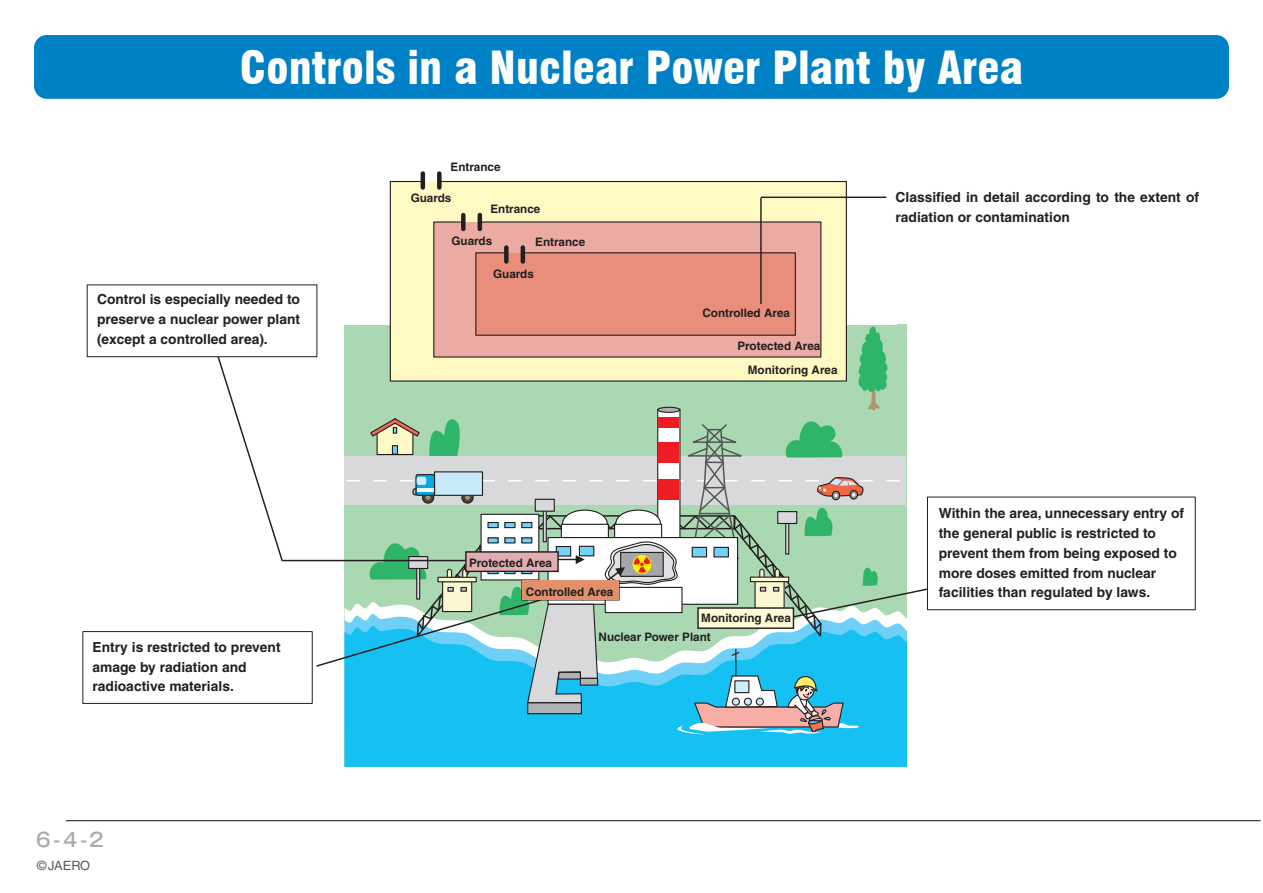
<style>
.page{position:relative;width:1263px;height:893px;background:#fff}
.page>*{position:absolute;margin:0;border:0;box-sizing:border-box;transform-origin:0 0}
.t1{font:900 condensed 44.7px "Swiss 721 BT";color:#fff}
.t2{font:500 19.2px "Gothic MB101 Pro";color:#a8a9ad}
.t3{font:700 13.8px/19.8px "Helvetica";color:#231f20}
.t4{font:12.75px "Helvetica";letter-spacing:-.01em;color:#57585a}
.t5{font:700 11.7px/18.9px "Helvetica";color:#231f20}
</style>
<div class="page">
<div style="left:34px;top:35px;width:1195px;height:64px;background:#0080c5;border-radius:13px"></div>
<hr style="left:66px;top:820px;width:1195px;height:1px;background:#231f20">
<svg style="left:389px;top:180px;width:458px;height:72px;fill:#fffac4"></svg>
<svg style="left:433px;top:221px;width:389px;height:31px;fill:#ebaba3"></svg>
<div style="left:504px;top:247px;width:5px;height:14px;background:#231f20"></div>
<hr style="left:521px;top:247px;width:4px;height:14px;background:#231f20">
<div style="left:461px;top:215px;width:5px;height:14px;background:#231f20"></div>
<hr style="left:478px;top:215px;width:4px;height:14px;background:#231f20">
<hr style="left:421px;top:173px;width:4px;height:14px;background:#231f20">
<div style="left:437px;top:173px;width:5px;height:14px;background:#231f20"></div>
<div style="left:344px;top:737px;width:563px;height:30px;background:#15c0f2"></div>
<hr style="left:282px;top:560px;width:205px;height:1px;background:#231f20">
<svg style="left:208px;top:357px;width:76px;height:205px"></svg>
<svg style="left:315px;top:252px;width:616px;height:485px"></svg>
<div style="left:438px;top:577px;width:38px;height:5px;background:#faf7d2"></div>
<div style="left:437px;top:577px;width:40px;height:5px;border:1px solid #231f20"></div>
<hr style="left:760px;top:198px;width:2px;height:106px;background:#231f20">
<hr style="left:761px;top:197px;width:125px;height:1px;background:#231f20">
<div style="left:87px;top:285px;width:230px;height:72px;border:1px solid #231f20"></div>
<div style="left:83px;top:631px;width:229px;height:73px;border:1px solid #231f20"></div>
<div style="left:927px;top:497px;width:268px;height:113px;background:#fff"></div>
<div style="left:927px;top:497px;width:268px;height:113px;border:1px solid #231f20"></div>
<div style="left:466px;top:552px;width:92px;height:19px;background:#e0aeb1"></div>
<div style="left:465px;top:551px;width:94px;height:21px;border:1px solid #231f20"></div>
<div style="left:522px;top:581px;width:97px;height:19px;background:#e1906b"></div>
<h1 class="t1" style="left:240px;top:41px;width:785px">Controls in a Nuclear Power Plant by Area</h1>
<p class="t3" style="left:97px;top:289px;width:205px;text-align:justify">Control is especially needed to preserve a nuclear power plant (except a controlled area).</p>
<p class="t3" style="left:93px;top:637px;width:190px">Entry is restricted to prevent amage by radiation and radioactive materials.</p>
<h2 class="t2" style="left:36px;top:824px;width:69px">6-4-2</h2>
<p class="t4" style="left:37px;top:858px;width:55px">©JAERO</p>
<p class="t5" style="left:450px;top:158px;width:52px">Entrance</p>
<p class="t5" style="left:411px;top:189px;width:42px">Guards</p>
<p class="t5" style="left:490px;top:199px;width:52px">Entrance</p>
<p class="t5" style="left:535px;top:233px;width:52px">Entrance</p>
<p class="t5" style="left:451px;top:231px;width:42px">Guards</p>
<p class="t5" style="left:493px;top:264px;width:42px">Guards</p>
<p class="t5" style="left:469px;top:553px;width:84px">Protected Area</p>
<p class="t5" style="left:526px;top:582px;width:89px">Controlled Area</p>
<p class="t5" style="left:702px;top:303px;width:89px">Controlled Area</p>
<p class="t5" style="left:748px;top:334px;width:91px;line-height:23.9px;text-indent:-10px">Protected Area<br>Monitoring Area</p>
<p class="t5" style="left:599px;top:608px;width:194px;text-indent:103px">Monitoring Area<br>Nuclear Power Plant</p>
<p class="t3" style="left:895px;top:187px;width:305px">Classified in detail according to the extent of radiation or contamination</p>
<p class="t3" style="left:939px;top:503px;width:247px">Within the area, unnecessary entry of the general public is restricted to prevent them from being exposed to more doses emitted from nuclear facilities than regulated by laws.</p>
</div>
